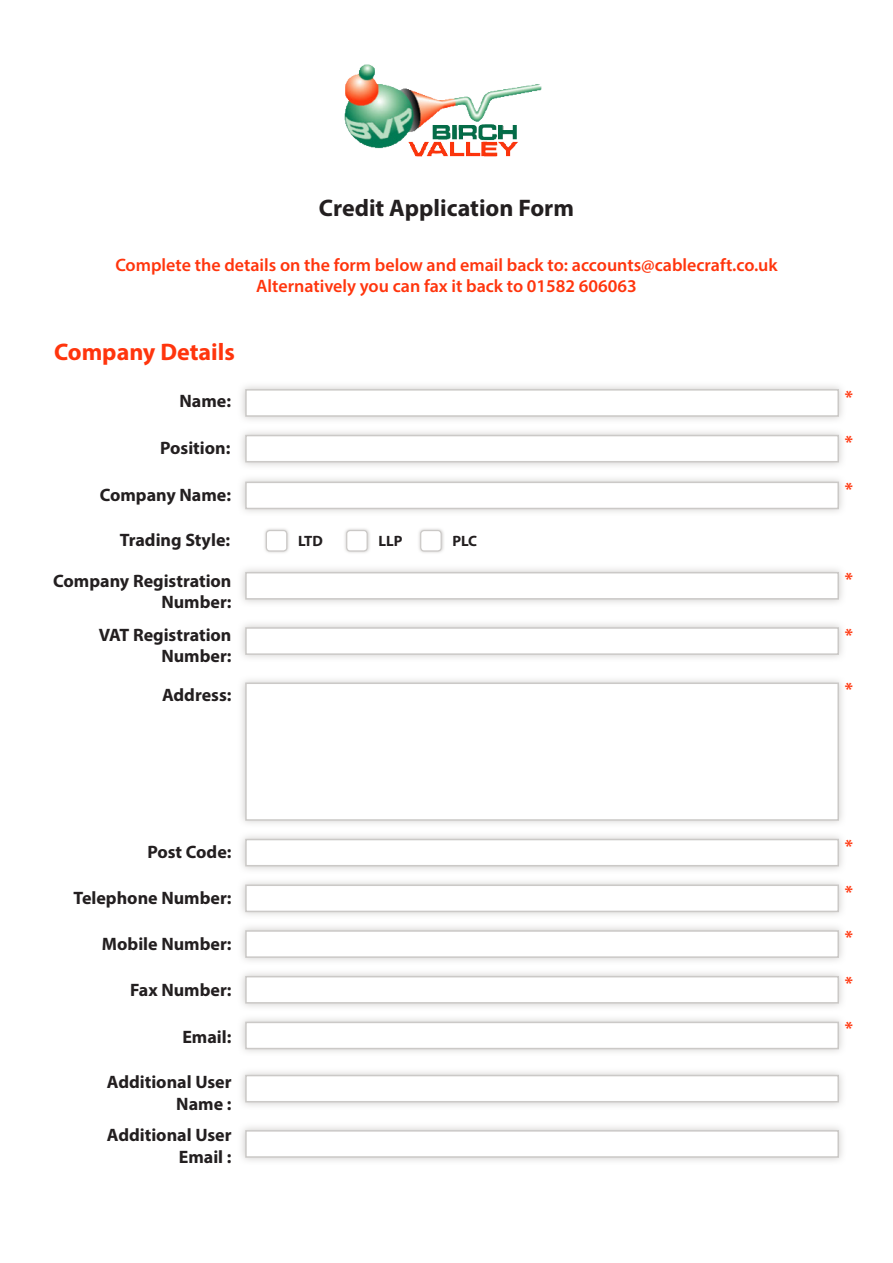
<style>
.page{position:relative;width:893px;height:1263px;background:#fff}
.page>*{position:absolute;margin:0;border:0;box-sizing:border-box;transform-origin:0 0}
.t1{font:700 24px "Myriad Pro";color:#231f20}
.t2{font:700 24px "Myriad Pro";color:#ff350d}
.t3{font:700 18px/21.6px "Myriad Pro";color:#231f20;text-align:right}
.t4{font:600 18px "Myriad Pro";color:#ff350d}
.t5{font:700 18px "Myriad Pro";color:#ff350d}
.t6{font:700 15px "Myriad Pro";color:#231f20}
</style>
<div class="page">
<img style="left:344px;top:64px;width:198px;height:93px">
<div style="left:237px;top:381px;width:610px;height:44px;background:#cbc9c7;opacity:.91"></div>
<div style="left:245px;top:389px;width:594px;height:28px;background:#fff;border:2px solid #cbc9c7"></div>
<div style="left:237px;top:427px;width:610px;height:43px;background:#cbc9c7;opacity:.91"></div>
<div style="left:245px;top:435px;width:594px;height:27px;background:#fff;border:2px solid #cbc9c7"></div>
<div style="left:237px;top:474px;width:610px;height:43px;background:#cbc9c7;opacity:.91"></div>
<div style="left:245px;top:482px;width:594px;height:27px;background:#fff;border:2px solid #cbc9c7"></div>
<div style="left:237px;top:564px;width:610px;height:43px;background:#cbc9c7;opacity:.91"></div>
<div style="left:245px;top:572px;width:594px;height:28px;background:#fff;border:2px solid #cbc9c7"></div>
<div style="left:237px;top:619px;width:610px;height:44px;background:#cbc9c7;opacity:.91"></div>
<div style="left:245px;top:627px;width:594px;height:28px;background:#fff;border:2px solid #cbc9c7"></div>
<div style="left:237px;top:675px;width:610px;height:153px;background:#f6f5f5"></div>
<div style="left:245px;top:682px;width:594px;height:139px;background:#fff;border:2px solid #cbc9c7"></div>
<div style="left:237px;top:831px;width:610px;height:43px;background:#cbc9c7;opacity:.91"></div>
<div style="left:245px;top:839px;width:594px;height:27px;background:#fff;border:2px solid #cbc9c7"></div>
<div style="left:237px;top:877px;width:610px;height:43px;background:#cbc9c7;opacity:.91"></div>
<div style="left:245px;top:884px;width:594px;height:28px;background:#fff;border:2px solid #cbc9c7"></div>
<div style="left:237px;top:922px;width:610px;height:44px;background:#cbc9c7;opacity:.91"></div>
<div style="left:245px;top:930px;width:594px;height:28px;background:#fff;border:2px solid #cbc9c7"></div>
<div style="left:237px;top:968px;width:610px;height:43px;background:#cbc9c7;opacity:.91"></div>
<div style="left:245px;top:976px;width:594px;height:27px;background:#fff;border:2px solid #cbc9c7"></div>
<div style="left:237px;top:1014px;width:610px;height:43px;background:#cbc9c7;opacity:.91"></div>
<div style="left:245px;top:1022px;width:594px;height:27px;background:#fff;border:2px solid #cbc9c7"></div>
<svg style="left:264px;top:528px;width:25px;height:25px"></svg>
<div style="left:266px;top:530px;width:21px;height:21px;background:#fff;border-radius:3px"></div>
<div style="left:266px;top:530px;width:21px;height:21px;border:1px solid #cbc9c7;border-radius:3px"></div>
<svg style="left:345px;top:528px;width:25px;height:25px"></svg>
<div style="left:347px;top:530px;width:20px;height:21px;background:#fff;border-radius:3px"></div>
<div style="left:346px;top:530px;width:22px;height:21px;border:1px solid #cbc9c7;border-radius:3px"></div>
<svg style="left:419px;top:528px;width:25px;height:25px"></svg>
<div style="left:421px;top:530px;width:20px;height:21px;background:#fff;border-radius:3px"></div>
<div style="left:420px;top:530px;width:22px;height:21px;border:1px solid #cbc9c7;border-radius:3px"></div>
<div style="left:237px;top:1067px;width:610px;height:43px;background:#cbc9c7;opacity:.91"></div>
<div style="left:245px;top:1075px;width:594px;height:27px;background:#fff;border:2px solid #cbc9c7"></div>
<div style="left:237px;top:1122px;width:610px;height:43px;background:#cbc9c7;opacity:.91"></div>
<div style="left:245px;top:1130px;width:594px;height:28px;background:#fff;border:2px solid #cbc9c7"></div>
<p class="t1" style="left:319px;top:192px;width:256px">Credit Application Form</p>
<p class="t4" style="left:115px;top:253px;width:664px">Complete the details on the form below and email back to: accounts@cablecraft.co.uk</p>
<p class="t4" style="left:256px;top:275px;width:382px">Alternatively you can fax it back to 01582 606063</p>
<p class="t2" style="left:54px;top:337px;width:182px">Company Details</p>
<p class="t3" style="left:179px;top:390px;width:53px">Name:</p>
<p class="t3" style="left:160px;top:436px;width:72px">Position:</p>
<p class="t3" style="left:100px;top:483px;width:133px">Company Name:</p>
<p class="t3" style="left:120px;top:529px;width:112px">Trading Style:</p>
<p class="t3" style="left:53px;top:569px;width:180px">Company Registration</p>
<p class="t3" style="left:161px;top:591px;width:72px">Number:</p>
<p class="t3" style="left:99px;top:623px;width:134px">VAT Registration</p>
<p class="t3" style="left:161px;top:645px;width:72px">Number:</p>
<p class="t3" style="left:162px;top:684px;width:71px">Address:</p>
<p class="t3" style="left:147px;top:840px;width:86px">Post Code:</p>
<p class="t3" style="left:74px;top:887px;width:159px">Telephone Number:</p>
<p class="t3" style="left:102px;top:933px;width:131px">Mobile Number:</p>
<p class="t3" style="left:130px;top:978px;width:103px">Fax Number:</p>
<p class="t3" style="left:182px;top:1025px;width:51px">Email:</p>
<p class="t3" style="left:107px;top:1071px;width:126px">Additional User<br>Name :</p>
<p class="t3" style="left:107px;top:1124px;width:126px">Additional User<br>Email :</p>
<p class="t6" style="left:298px;top:531px;width:26px">LTD</p>
<p class="t6" style="left:378px;top:531px;width:26px">LLP</p>
<p class="t6" style="left:452px;top:531px;width:26px">PLC</p>
<p class="t5" style="left:845px;top:385px;width:10px">*</p>
<p class="t5" style="left:845px;top:430px;width:10px">*</p>
<p class="t5" style="left:845px;top:477px;width:10px">*</p>
<p class="t5" style="left:845px;top:568px;width:10px">*</p>
<p class="t5" style="left:845px;top:623px;width:10px">*</p>
<p class="t5" style="left:845px;top:677px;width:10px">*</p>
<p class="t5" style="left:845px;top:834px;width:10px">*</p>
<p class="t5" style="left:845px;top:880px;width:10px">*</p>
<p class="t5" style="left:845px;top:925px;width:10px">*</p>
<p class="t5" style="left:845px;top:971px;width:10px">*</p>
<p class="t5" style="left:845px;top:1016px;width:10px">*</p>
</div>
